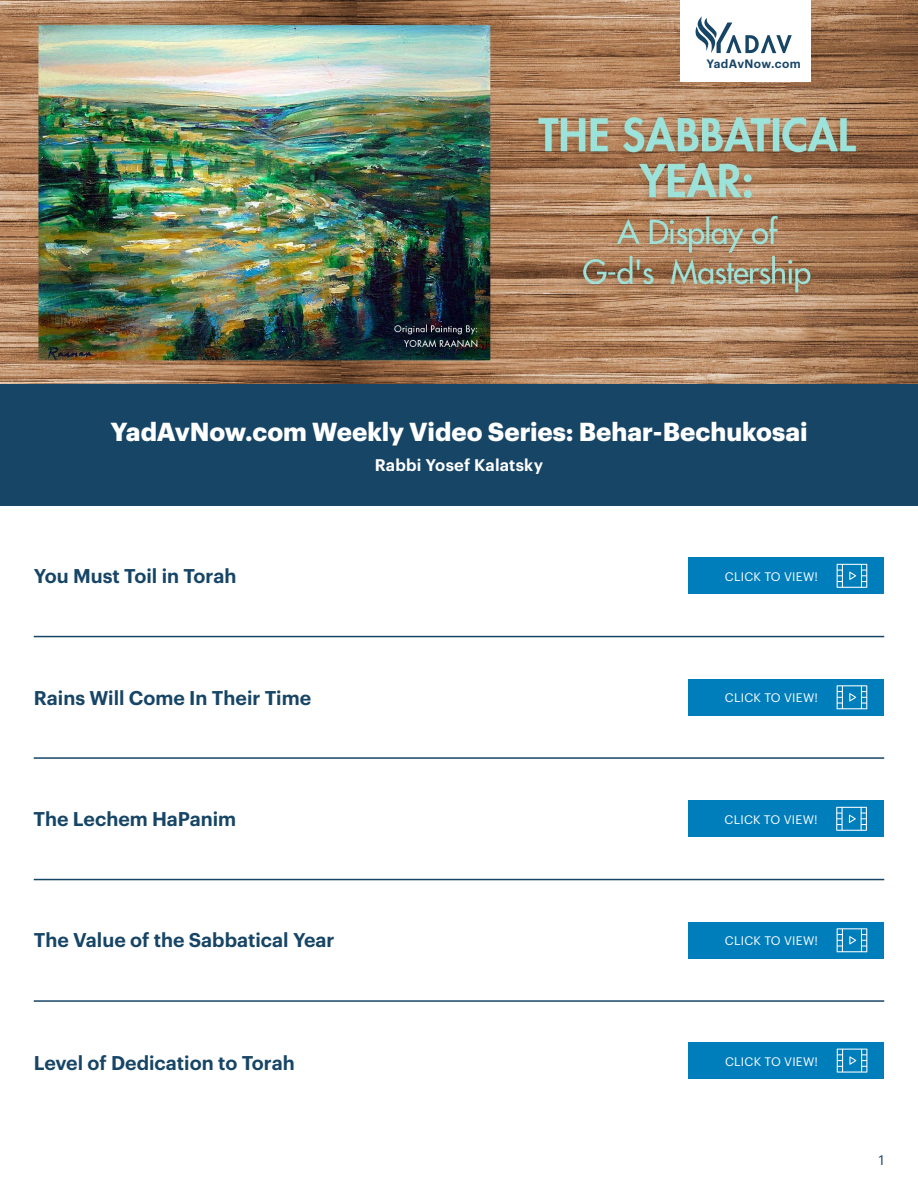
<style>
.page{position:relative;width:918px;height:1188px;background:#fff}
.page>*{position:absolute;margin:0;border:0;box-sizing:border-box;transform-origin:0 0}
.t1{font:700 25.5px "Graphik";color:#fff}
.t2{font:600 19.5px "Graphik";color:#174566}
.t3{font:600 16.5px "Graphik";letter-spacing:.01em;color:#fff}
.t4{font:13.5px "Graphik";color:#174566}
.t5{font:12.15px "Graphik";letter-spacing:.02em;color:#fff}
.t6{font:600 11.85px "Graphik";letter-spacing:.03em;color:#174566}
</style>
<div class="page">
<hr style="left:34px;top:636px;width:850px;height:1px;background:#174566">
<hr style="left:34px;top:757px;width:850px;height:2px;background:#174566">
<hr style="left:34px;top:879px;width:850px;height:1px;background:#174566">
<hr style="left:34px;top:1000px;width:850px;height:2px;background:#174566">
<div style="left:688px;top:558px;width:196px;height:36px;background:#007ebc"></div>
<svg style="left:837px;top:564px;width:30px;height:24px"></svg>
<div style="left:688px;top:679px;width:196px;height:36px;background:#007ebc"></div>
<svg style="left:837px;top:685px;width:30px;height:24px"></svg>
<div style="left:688px;top:801px;width:196px;height:36px;background:#007ebc"></div>
<svg style="left:836px;top:807px;width:31px;height:24px"></svg>
<div style="left:688px;top:922px;width:196px;height:36px;background:#007ebc"></div>
<svg style="left:837px;top:928px;width:30px;height:24px"></svg>
<img style="left:0;top:0;width:918px;height:384px">
<div style="left:0;top:384px;width:918px;height:122px;background:#174566"></div>
<div style="left:680px;top:0;width:130px;height:82px;background:#fff"></div>
<svg style="left:695px;top:16px;width:97px;height:37px"></svg>
<div style="left:689px;top:1043px;width:195px;height:36px;background:#007ebc"></div>
<svg style="left:837px;top:1049px;width:30px;height:24px"></svg>
<p class="t6" style="left:706px;top:55px;width:96px">YadAvNow.com</p>
<h1 class="t1" style="left:110px;top:412px;width:699px">YadAvNow.com Weekly Video Series: Behar-Bechukosai</h1>
<p class="t3" style="left:375px;top:452px;width:170px">Rabbi Yosef Kalatsky</p>
<p class="t2" style="left:34px;top:561px;width:204px">You Must Toil in Torah</p>
<p class="t5" style="left:725px;top:567px;width:95px">CLICK TO VIEW!</p>
<p class="t2" style="left:34px;top:683px;width:279px">Rains Will Come In Their Time</p>
<p class="t5" style="left:725px;top:689px;width:95px">CLICK TO VIEW!</p>
<p class="t2" style="left:34px;top:804px;width:204px">The Lechem HaPanim</p>
<p class="t5" style="left:724px;top:810px;width:95px">CLICK TO VIEW!</p>
<p class="t2" style="left:34px;top:925px;width:302px">The Value of the Sabbatical Year</p>
<p class="t5" style="left:725px;top:932px;width:95px">CLICK TO VIEW!</p>
<p class="t2" style="left:34px;top:1048px;width:262px">Level of Dedication to Torah</p>
<p class="t5" style="left:725px;top:1052px;width:95px">CLICK TO VIEW!</p>
<p class="t4" style="left:879px;top:1150px;width:7px">1</p>
</div>
